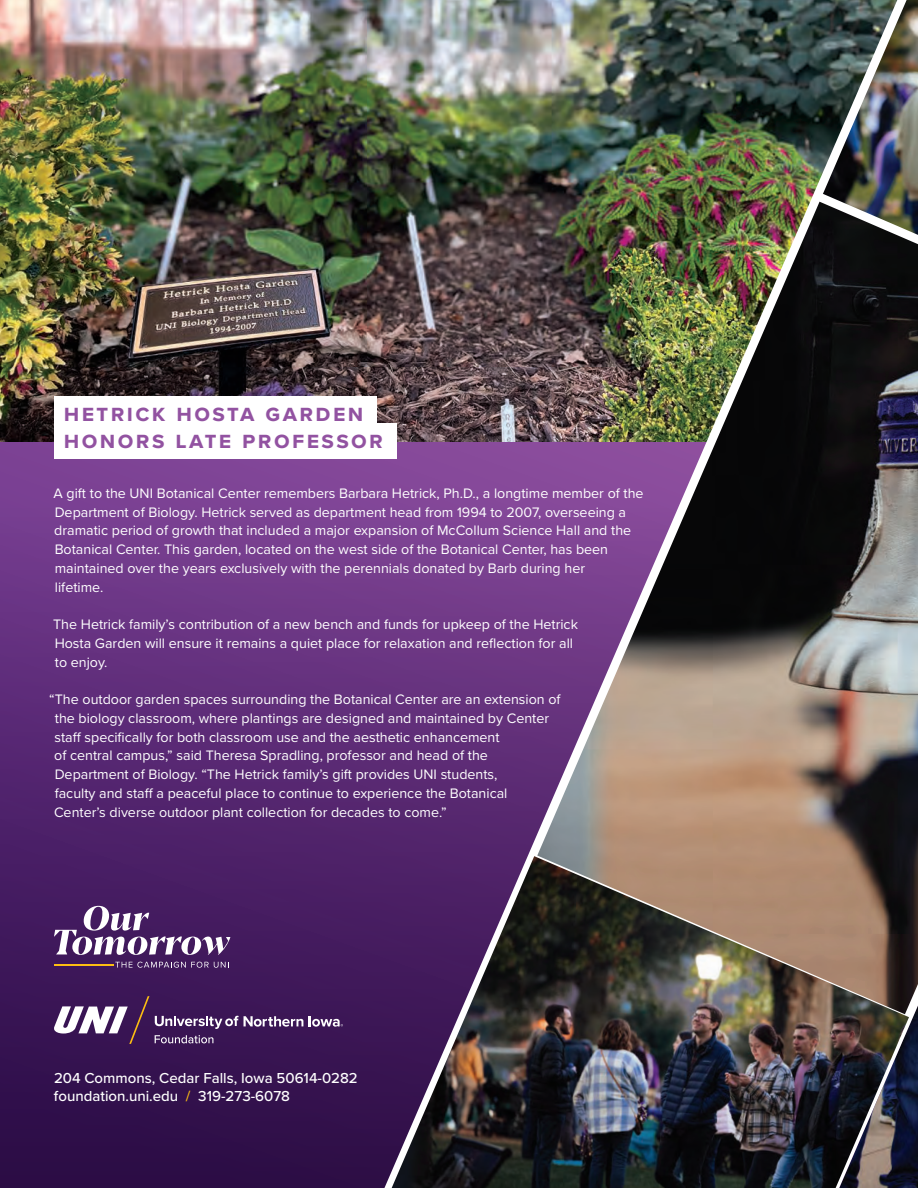
<style>
.page{position:relative;width:918px;height:1188px;background:#fff}
.page>*{position:absolute;margin:0;border:0;box-sizing:border-box;transform-origin:0 0}
.t1{font:700 24px "Proxima Nova";letter-spacing:.1em;color:#9252a1}
.t2{font:500 15px "Proxima Nova";color:#fff}
.t3{font:14.25px/18.8px "Proxima Nova";color:#fff}
.s1{color:#fdbe12}
</style>
<div class="page">
<div style="left:0;top:389px;width:918px;height:799px;background:linear-gradient(to bottom,#86489e,#270942)"></div>
<img style="left:0;top:0;width:384px;height:441px">
<div style="left:54px;top:397px;width:322px;height:35px;background:#fff"></div>
<div style="left:54px;top:423px;width:342px;height:36px;background:#fff"></div>
<img style="left:907px;top:0;width:11px;height:192px">
<img style="left:907px;top:244px;width:11px;height:740px">
<svg style="left:54px;top:906px;width:176px;height:49px"></svg>
<svg style="left:115px;top:962px;width:114px;height:6px"></svg>
<hr style="left:54px;top:965px;width:59px;height:1px;background:#fdbe12">
<svg style="left:155px;top:1035px;width:58px;height:8px"></svg>
<svg style="left:54px;top:996px;width:95px;height:48px"></svg>
<svg style="left:155px;top:1016px;width:148px;height:13px"></svg>
<svg style="left:309px;top:1016px;width:34px;height:11px"></svg>
<img style="left:384px;top:0;width:523px;height:1188px">
<svg style="left:909px;top:984px;width:9px;height:204px;background:#282e47"></svg>
<img style="left:815px;top:192px;width:103px;height:52px">
<img style="left:392px;top:856px;width:517px;height:332px">
<p class="t1" style="left:64px;top:395px;width:301px">hetrick hosta garden</p>
<p class="t1" style="left:64px;top:422px;width:321px">honors late professor</p>
<p class="t3" style="left:54px;top:483px;width:592px">A gift to the UNI Botanical Center remembers Barbara Hetrick, Ph.D., a longtime member of the Department of Biology. Hetrick served as department head from 1994 to 2007, overseeing a dramatic period of growth that included a major expansion of McCollum Science Hall and the Botanical Center. This garden, located on the west side of the Botanical Center, has been maintained over the years exclusively with the perennials donated by Barb during her<br>lifetime.</p>
<p class="t3" style="left:53px;top:614px;width:526px">The Hetrick family’s contribution of a new bench and funds for upkeep of the Hetrick<br>Hosta Garden will ensure it remains a quiet place for relaxation and reflection for all to enjoy.</p>
<p class="t3" style="left:54px;top:689px;width:508px;text-indent:-5px">“The outdoor garden spaces surrounding the Botanical Center are an extension of the biology classroom, where plantings are designed and maintained by Center staff specifically for both classroom use and the aesthetic enhancement<br>of central campus,” said Theresa Spradling, professor and head of the Department of Biology. “The Hetrick family’s gift provides UNI students,<br>faculty and staff a peaceful place to continue to experience the Botanical Center’s diverse outdoor plant collection for decades to come.”</p>
<p class="t2" style="left:54px;top:1067px;width:305px">204 Commons, Cedar Falls, Iowa 50614-0282</p>
<p class="t2" style="left:54px;top:1085px;width:238px">foundation.uni.edu <span class="s1">/</span> 319-273-6078</p>
</div>
